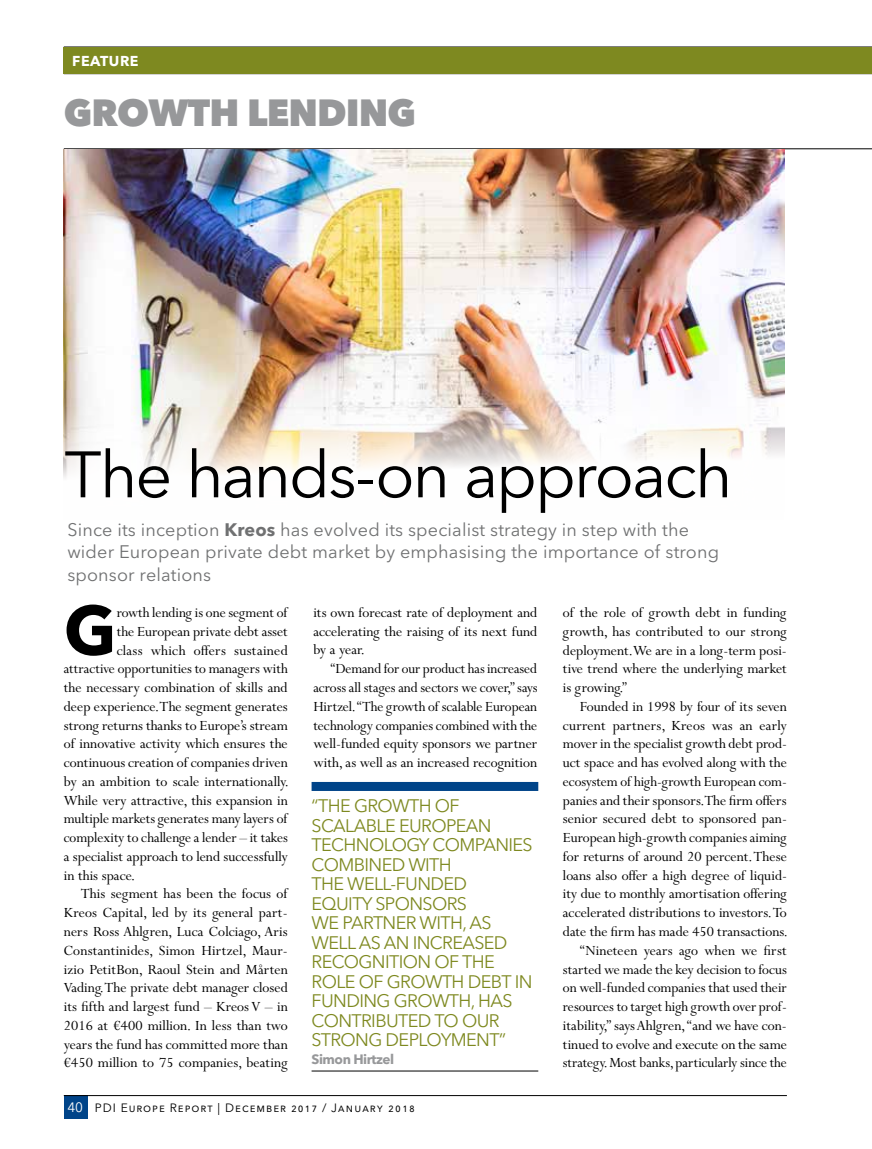
<style>
.page{position:relative;width:872px;height:1149px;background:#fff}
.page>*{position:absolute;margin:0;border:0;box-sizing:border-box;transform-origin:0 0}
.t1{font:700 68.7px "Avenir Next LT Pro";color:#000}
.t2{font:64.8px "Avenir Next LT Pro";letter-spacing:-.035em;color:#000}
.t3{font:800 37.5px "Avenir Next LT Pro";letter-spacing:-.025em;color:#97989a}
.t4{font:18px/19.5px "Avenir Next LT Pro";letter-spacing:-.035em;color:#7e8920}
.t5{font:18px/22.5px "Avenir Next LT Pro";letter-spacing:.01em;color:#707172}
.t6{font:15.75px/18.8px "Perpetua MT Pro";color:#000;text-align:justify}
.t7{font:700 14.25px "Avenir Next LT Pro";letter-spacing:.035em;color:#fff}
.t8{font:700 13.5px "Avenir Next LT Pro";letter-spacing:-.035em;color:#97989a}
.t9{font:12px "Avenir Next LT Pro";letter-spacing:.08em;color:#000}
.s1{font-weight:700}
.s2{font-size:13.5px;color:#fff}
</style>
<div class="page">
<div style="left:64px;top:1095px;width:23px;height:23px;background:#004489"></div>
<hr style="left:64px;top:1094px;width:723px;height:1px;background:#000">
<hr style="left:64px;top:148px;width:808px;height:1px;background:#000">
<img style="left:64px;top:149px;width:720px;height:329px">
<div style="left:64px;top:47px;width:808px;height:27px;background:#7e8920"></div>
<div style="left:311px;top:781px;width:227px;height:9px;background:#004489"></div>
<hr style="left:311px;top:1070px;width:227px;height:1px;background:#000">
<p class="t7" style="left:72px;top:52px;width:68px">FEATURE</p>
<h3 class="t3" style="left:64px;top:89px;width:354px">GROWTH LENDING</h3>
<h2 class="t2" style="left:64px;top:436px;width:669px">The hands-on approach</h2>
<p class="t5" style="left:67px;top:518px;width:653px">Since its inception <span class="s1">Kreos</span> has evolved its specialist strategy in step with the wider European private debt market by emphasising the importance of strong sponsor relations</p>
<h1 class="t1" style="left:64px;top:588px;width:54px">G</h1>
<p class="t6" style="left:117px;top:603px;width:173px">rowth lending is one segment of</p>
<p class="t6" style="left:117px;top:621px;width:173px">the European private debt asset</p>
<p class="t6" style="left:117px;top:640px;width:173px">class which offers sustained</p>
<p class="t6" style="left:64px;top:659px;width:225px">attractive opportunities to managers with</p>
<p class="t6" style="left:64px;top:678px;width:225px">the necessary combination of skills and</p>
<p class="t6" style="left:64px;top:696px;width:225px">deep experience. The segment generates</p>
<p class="t6" style="left:64px;top:715px;width:225px">strong returns thanks to Europe’s stream</p>
<p class="t6" style="left:64px;top:734px;width:225px">of innovative activity which ensures the</p>
<p class="t6" style="left:64px;top:753px;width:226px">continuous creation of companies driven</p>
<p class="t6" style="left:64px;top:771px;width:226px">by an ambition to scale internationally.</p>
<p class="t6" style="left:64px;top:790px;width:225px">While very attractive, this expansion in</p>
<p class="t6" style="left:64px;top:809px;width:225px">multiple markets generates many layers of</p>
<p class="t6" style="left:64px;top:828px;width:226px">complexity to challenge a lender – it takes</p>
<p class="t6" style="left:64px;top:846px;width:225px">a specialist approach to lend successfully</p>
<p class="t6" style="left:64px;top:865px;width:73px">in this space.</p>
<p class="t6" style="left:81px;top:884px;width:208px">This segment has been the focus of</p>
<p class="t6" style="left:64px;top:903px;width:225px">Kreos Capital, led by its general part-</p>
<p class="t6" style="left:64px;top:921px;width:226px">ners Ross Ahlgren, Luca Colciago, Aris</p>
<p class="t6" style="left:64px;top:940px;width:226px">Constantinides, Simon Hirtzel, Maur-</p>
<p class="t6" style="left:64px;top:959px;width:226px">izio PetitBon, Raoul Stein and Mårten</p>
<p class="t6" style="left:64px;top:978px;width:225px">Vading. The private debt manager closed</p>
<p class="t6" style="left:64px;top:996px;width:225px">its fifth and largest fund – Kreos V – in</p>
<p class="t6" style="left:64px;top:1015px;width:225px">2016 at €400 million. In less than two</p>
<p class="t6" style="left:64px;top:1034px;width:225px">years the fund has committed more than</p>
<p class="t6" style="left:64px;top:1053px;width:225px">€450 million to 75 companies, beating</p>
<p class="t6" style="left:313px;top:603px;width:225px">its own forecast rate of deployment and accelerating the raising of its next fund by a year.</p>
<p class="t6" style="left:313px;top:659px;width:226px;text-indent:17px">“Demand for our product has increased across all stages and sectors we cover,” says Hirtzel. “The growth of scalable European technology companies combined with the well-funded equity sponsors we partner with, as well as an increased recognition</p>
<p class="t4" style="left:311px;top:796px;width:223px">“THE GROWTH OF<br>SCALABLE EUROPEAN<br>TECHNOLOGY COMPANIES<br>COMBINED WITH<br>THE WELL-FUNDED<br>EQUITY SPONSORS<br>WE PARTNER WITH, AS<br>WELL AS AN INCREASED<br>RECOGNITION OF THE<br>ROLE OF GROWTH DEBT IN<br>FUNDING GROWTH, HAS<br>CONTRIBUTED TO OUR<br>STRONG DEPLOYMENT”</p>
<p class="t8" style="left:311px;top:1051px;width:84px">Simon Hirtzel</p>
<p class="t9" style="left:67px;top:1100px;width:349px"><span class="s2">40</span> PDI Europe Report | December 2017 / January 2018</p>
<p class="t6" style="left:563px;top:603px;width:226px">of the role of growth debt in funding growth, has contributed to our strong deployment. We are in a long-term posi&shy;tive trend where the underlying market is growing.”</p>
<p class="t6" style="left:563px;top:696px;width:226px;text-align:right">Founded in 1998 by four of its seven current partners, Kreos was an early mover in the specialist growth debt prod&shy;uct space and has evolved along with the ecosystem of high-growth European com&shy;panies and their sponsors. The firm offers senior secured debt to sponsored pan-European high-growth companies aiming for returns of around 20 percent. These loans also offer a high degree of liquid&shy;ity due to monthly amortisation offering accelerated distributions to investors. To date the firm has made 450 transactions. “Nineteen years ago when we first started we made the key decision to focus on well-funded companies that used their resources to target high growth over prof&shy;itability,” says Ahlgren, “and we have con&shy;tinued to evolve and execute on the same strategy. Most banks, particularly since the</p>
</div>
